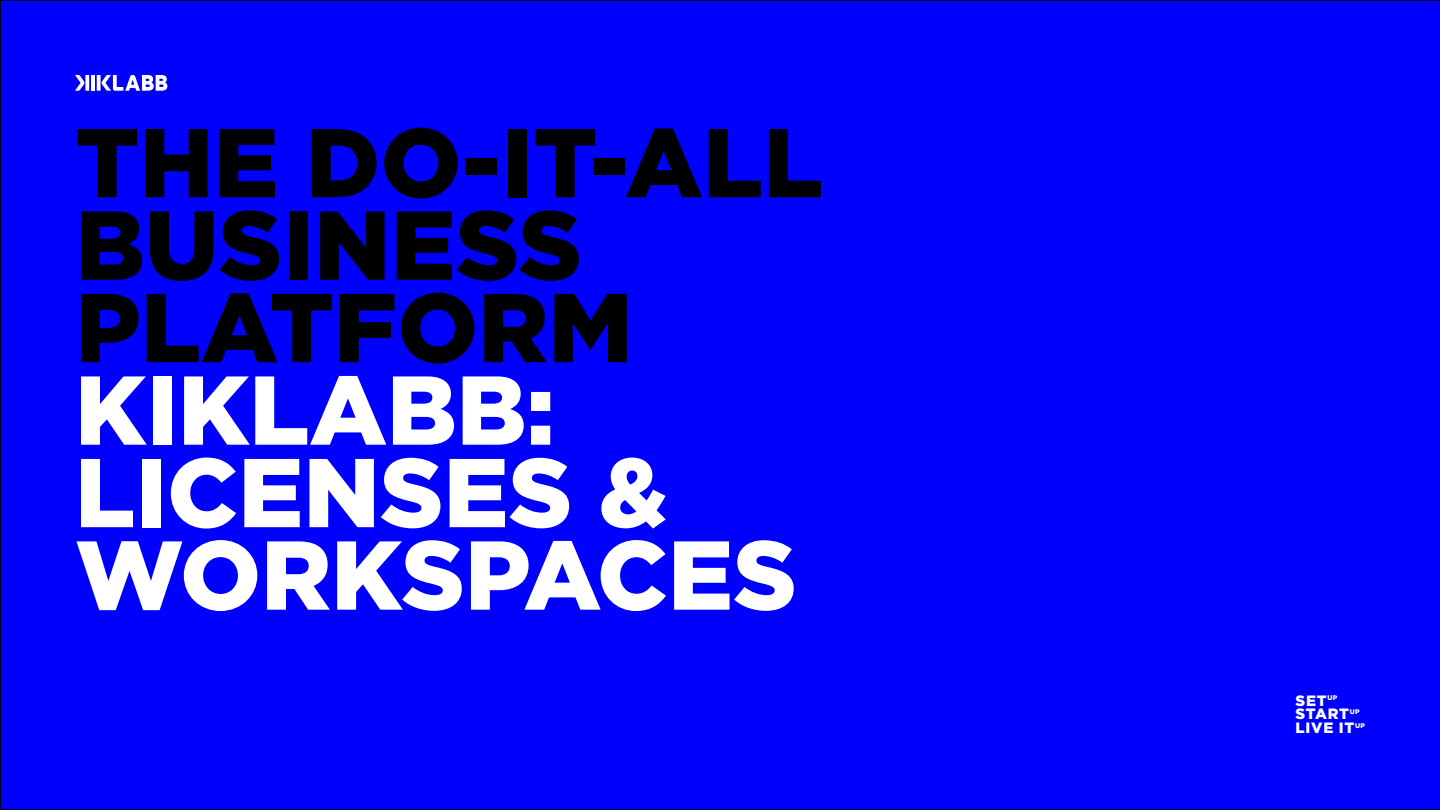
<style>
.page{position:relative;width:1440px;height:810px;background:#00f}
.page>*{position:absolute;margin:0;border:0;box-sizing:border-box;transform-origin:0 0}
.t1{font:900 97.5px/82.5px "Gotham";color:#000}
.t2{font:900 97.5px/82.5px "Gotham";color:#fff}
.t3{font:900 15px "Gotham";letter-spacing:.05em;color:#fff}
.t4{font:900 6.75px "Gotham";color:#fff}
</style>
<div class="page">
<hr style="left:91px;top:75px;width:4px;height:16px;background:#fff">
<svg style="left:75px;top:75px;width:14px;height:16px"></svg>
<svg style="left:97px;top:75px;width:70px;height:16px"></svg>
<p class="t1" style="left:75px;top:120px;width:750px">THE DO-IT-ALL<br>BUSINESS<br>PLATFORM</p>
<p class="t2" style="left:75px;top:368px;width:723px">KIKLABB:<br>LICENSES &amp;<br>WORKSPACES</p>
<p class="t3" style="left:1296px;top:690px;width:33px">SET</p>
<p class="t4" style="left:1327px;top:693px;width:11px">UP</p>
<p class="t3" style="left:1296px;top:704px;width:55px">START</p>
<p class="t4" style="left:1350px;top:707px;width:11px">UP</p>
<p class="t3" style="left:1296px;top:718px;width:60px">LIVE IT</p>
<p class="t4" style="left:1355px;top:721px;width:11px">UP</p>
</div>
